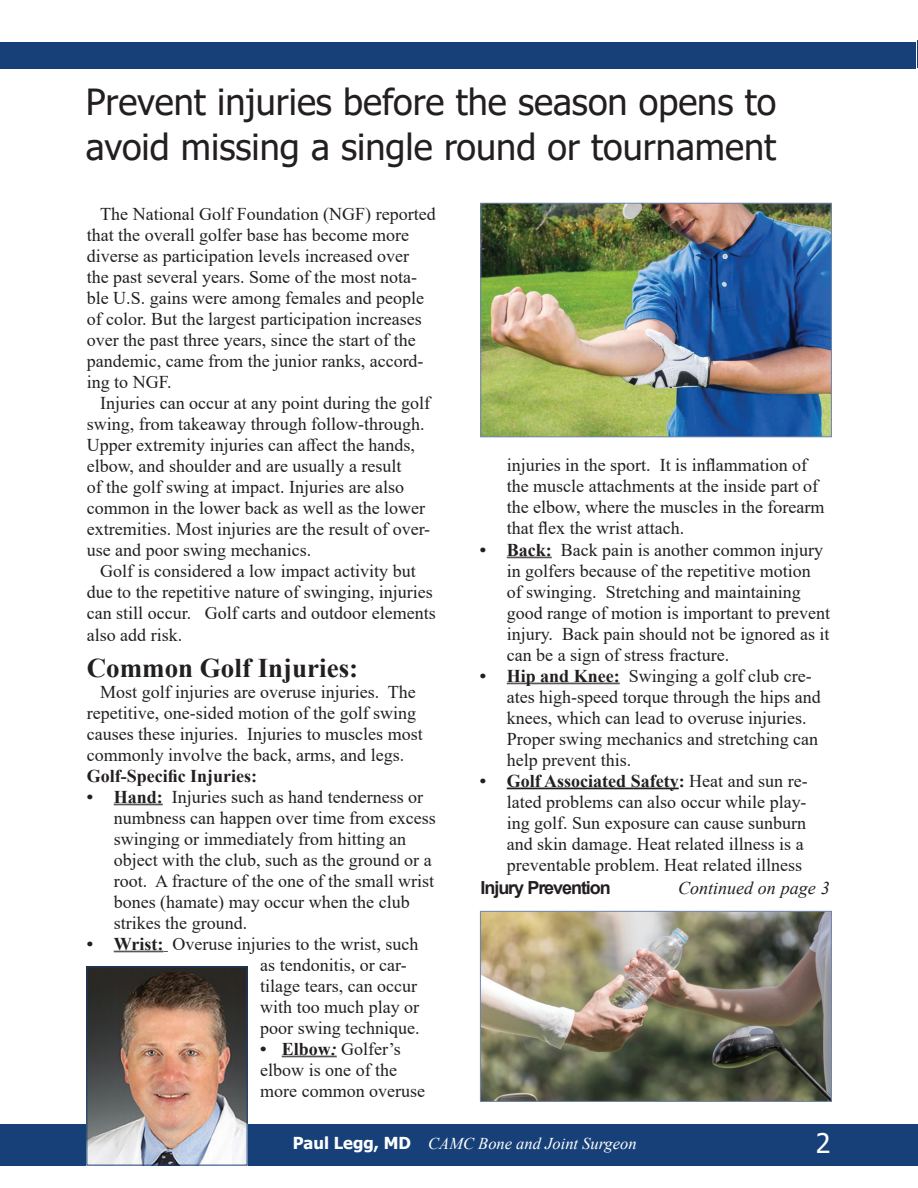
<style>
.page{position:relative;width:918px;height:1188px;background:#fff}
.page>*{position:absolute;margin:0;border:0;box-sizing:border-box;transform-origin:0 0}
.t1{font:36px/45px "Tahoma";color:#231f20}
.t2{font:700 27px "Times New Roman";color:#231f20}
.t3{font:27px "Tahoma";color:#fff}
.t4{font:18px/21px "Times New Roman";color:#231f20}
.t5{font:700 18px "Times New Roman";color:#231f20}
.t6{font:700 18px "Arial";letter-spacing:-.06em;color:#231f20}
.t7{font:italic 18px "Times New Roman";color:#231f20}
.t8{font:italic 16.5px "Times New Roman";color:#fff}
.s1{font-weight:700}
.s2{font-weight:700;font-style:italic}
.s3{font-family:"Tahoma";font-weight:700;font-style:normal}
</style>
<div class="page">
<hr style="left:917px;top:1124px;width:1px;height:42px;background:#164077">
<div style="left:0;top:1124px;width:917px;height:42px;background:#164077"></div>
<div style="left:0;top:42px;width:916px;height:26px;background:#164077"></div>
<hr style="left:114px;top:804px;width:49px;height:1px;background:#585858">
<hr style="left:114px;top:951px;width:49px;height:1px;background:#585858">
<hr style="left:282px;top:1056px;width:55px;height:1px;background:#585858">
<hr style="left:507px;top:557px;width:45px;height:1px;background:#585858">
<hr style="left:507px;top:683px;width:113px;height:1px;background:#585858">
<hr style="left:507px;top:788px;width:172px;height:1px;background:#231f20">
<svg style="left:917px;top:40px;width:1px;height:28px"></svg>
<img style="left:88px;top:969px;width:158px;height:195px">
<div style="left:86px;top:967px;width:162px;height:199px;border:1px solid #164077"></div>
<img style="left:482px;top:913px;width:348px;height:187px">
<div style="left:480px;top:911px;width:352px;height:191px;border:1px solid #6f86b0"></div>
<img style="left:483px;top:205px;width:347px;height:230px">
<div style="left:481px;top:203px;width:351px;height:234px;border:1px solid #6f86b0"></div>
<h1 class="t1" style="left:86px;top:82px;width:692px">Prevent injuries before the season opens to avoid missing a single round or tournament</h1>
<p class="t4" style="left:87px;top:203px;width:350px;text-indent:14px">The National Golf Foundation (NGF) reported that the overall golfer base has become more diverse as participation levels increased over<br>the past several years. Some of the most nota&shy;ble U.S. gains were among females and people of color. But the largest participation increases over the past three years, since the start of the pandemic, came from the junior ranks, accord&shy;ing to NGF.</p>
<p class="t4" style="left:87px;top:392px;width:345px;text-indent:14px">Injuries can occur at any point during the golf swing, from takeaway through follow-through.<br>Upper extremity injuries can affect the hands, elbow, and shoulder and are usually a result<br>of the golf swing at impact. Injuries are also common in the lower back as well as the lower extremities. Most injuries are the result of over&shy;use and poor swing mechanics.</p>
<p class="t4" style="left:87px;top:560px;width:350px;text-indent:14px">Golf is considered a low impact activity but due to the repetitive nature of swinging, injuries can still occur. Golf carts and outdoor elements also add risk.</p>
<h2 class="t2" style="left:87px;top:648px;width:273px">Common Golf Injuries:</h2>
<p class="t4" style="left:87px;top:680px;width:337px;text-indent:14px">Most golf injuries are overuse injuries. The repetitive, one-sided motion of the golf swing causes these injuries. Injuries to muscles most commonly involve the back, arms, and legs.</p>
<p class="t5" style="left:87px;top:763px;width:172px">Golf-Specific Injuries:</p>
<p class="t4" style="left:114px;top:785px;width:323px;text-indent:-27px"><span class="s1">• Hand:</span> Injuries such as hand tenderness or numbness can happen over time from excess swinging or immediately from hitting an object with the club, such as the ground or a root. A fracture of the one of the small wrist bones (hamate) may occur when the club strikes the ground.</p>
<p class="t4" style="left:260px;top:933px;width:161px;text-indent:-174px"><span class="s1">• Wrist:</span> Overuse injuries to the wrist, such as tendonitis, or car&shy;tilage tears, can occur with too much play or poor swing technique.</p>
<p class="t4" style="left:260px;top:1038px;width:166px"><span class="s1">• Elbow</span><span class="s2">:</span> Golfer’s elbow is one of the more common overuse</p>
<p class="t4" style="left:507px;top:454px;width:319px">injuries in the sport. It is inflammation of the muscle attachments at the inside part of the elbow, where the muscles in the forearm that flex the wrist attach.</p>
<p class="t4" style="left:507px;top:538px;width:325px;text-indent:-27px"><span class="s1">• Back:</span> Back pain is another common injury in golfers because of the repetitive motion<br>of swinging. Stretching and maintaining good range of motion is important to prevent injury. Back pain should not be ignored as it can be a sign of stress fracture.</p>
<p class="t4" style="left:507px;top:664px;width:315px;text-indent:-27px"><span class="s1">• Hip and Knee:</span> Swinging a golf club cre&shy;ates high-speed torque through the hips and knees, which can lead to overuse injuries.<br>Proper swing mechanics and stretching can help prevent this.</p>
<p class="t4" style="left:507px;top:769px;width:302px;text-indent:-27px"><span class="s1">• Golf Associated Safety:</span> Heat and sun re&shy;lated problems can also occur while play&shy;ing golf. Sun exposure can cause sunburn and skin damage. Heat related illness is a preventable problem. Heat related illness</p>
<p class="t6" style="left:481px;top:875px;width:132px">Injury Prevention</p>
<p class="t7" style="left:678px;top:876px;width:153px">Continued on page 3</p>
<p class="t8" style="left:293px;top:1132px;width:345px"><span class="s3">Paul Legg, MD</span> CAMC Bone and Joint Surgeon</p>
<h2 class="t3" style="left:816px;top:1125px;width:16px">2</h2>
</div>
